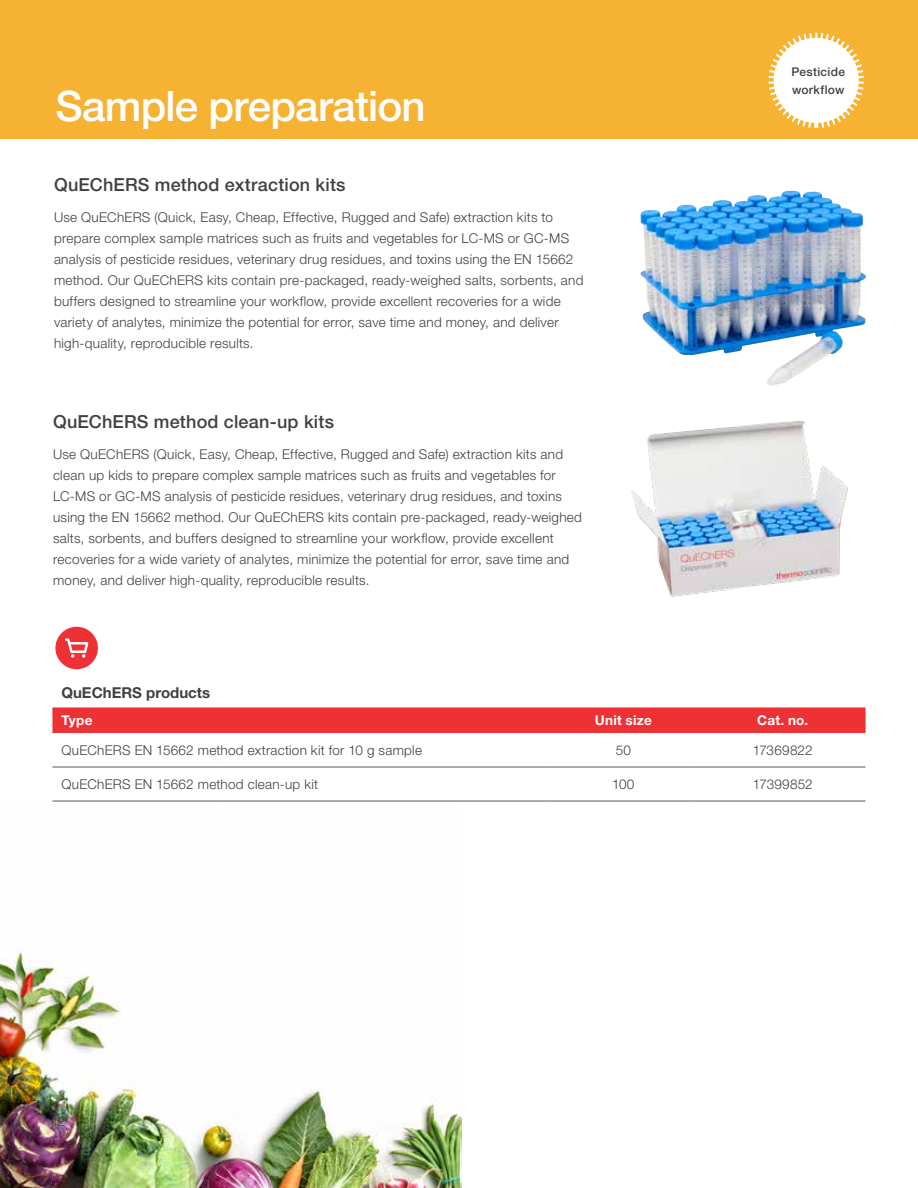
<style>
.page{position:relative;width:918px;height:1188px;background:#fff}
.page>*{position:absolute;margin:0;border:0;box-sizing:border-box;transform-origin:0 0}
.t1{font:500 42px "Helvetica Neue LTW1 G";letter-spacing:-.02em;color:#fff}
.t2{font:500 18px "Helvetica Neue LTW1 G";letter-spacing:.01em;color:#414042}
.t3{font:700 15px "Helvetica Neue LTW1 G";color:#414042}
.t4{font:300 13.5px/21px "Helvetica Neue LTW1 G";letter-spacing:.02em;color:#414042}
.t5{font:700 13.5px "Helvetica Neue LTW1 G";letter-spacing:.02em;color:#fff}
.t6{font:500 12px/18px "Helvetica Neue LTW1 G";letter-spacing:.025em;color:#414042}
</style>
<div class="page">
<div style="left:0;top:0;width:918px;height:138px;background:#f6b333"></div>
<img style="left:640px;top:191px;width:226px;height:195px">
<img style="left:631px;top:421px;width:217px;height:176px">
<svg style="left:768px;top:32px;width:96px;height:97px"></svg>
<div style="left:52px;top:707px;width:814px;height:26px;background:#ee3134"></div>
<svg style="left:52px;top:766px;width:814px;height:35px"></svg>
<hr style="left:52px;top:767px;width:171px;height:1px;background:#58595b">
<hr style="left:223px;top:767px;width:324px;height:1px;background:#58595b">
<hr style="left:52px;top:801px;width:171px;height:1px;background:#58595b">
<hr style="left:223px;top:801px;width:324px;height:1px;background:#58595b">
<hr style="left:547px;top:767px;width:148px;height:1px;background:#58595b">
<hr style="left:547px;top:801px;width:148px;height:1px;background:#58595b">
<hr style="left:695px;top:767px;width:171px;height:1px;background:#58595b">
<hr style="left:695px;top:801px;width:171px;height:1px;background:#58595b">
<div style="left:55px;top:627px;width:43px;height:42px;background:#ee3134;border-radius:50%"></div>
<svg style="left:65px;top:638px;width:23px;height:20px"></svg>
<img style="left:0;top:941px;width:462px;height:247px">
<h1 class="t1" style="left:56px;top:80px;width:372px">Sample preparation</h1>
<h2 class="t2" style="left:54px;top:174px;width:293px">QuEChERS method extraction kits</h2>
<p class="t4" style="left:54px;top:207px;width:531px">Use QuEChERS (Quick, Easy, Cheap, Effective, Rugged and Safe) extraction kits to prepare complex sample matrices such as fruits and vegetables for LC-MS or GC-MS analysis of pesticide residues, veterinary drug residues, and toxins using the EN 15662 method. Our QuEChERS kits contain pre-packaged, ready-weighed salts, sorbents, and buffers designed to streamline your workflow, provide excellent recoveries for a wide variety of analytes, minimize the potential for error, save time and money, and deliver high-quality, reproducible results.</p>
<h2 class="t2" style="left:53px;top:411px;width:282px">QuEChERS method clean-up kits</h2>
<p class="t4" style="left:53px;top:444px;width:530px">Use QuEChERS (Quick, Easy, Cheap, Effective, Rugged and Safe) extraction kits and clean up kids to prepare complex sample matrices such as fruits and vegetables for LC-MS or GC-MS analysis of pesticide residues, veterinary drug residues, and toxins using the EN 15662 method. Our QuEChERS kits contain pre-packaged, ready-weighed salts, sorbents, and buffers designed to streamline your workflow, provide excellent recoveries for a wide variety of analytes, minimize the potential for error, save time and money, and deliver high-quality, reproducible results.</p>
<p class="t6" style="left:791px;top:63px;width:55px">Pesticide workflow</p>
<p class="t3" style="left:61px;top:684px;width:150px">QuEChERS products</p>
<p class="t5" style="left:61px;top:712px;width:33px">Type</p>
<p class="t5" style="left:595px;top:712px;width:58px">Unit size</p>
<p class="t5" style="left:757px;top:712px;width:53px">Cat. no.</p>
<p class="t4" style="left:61px;top:739px;width:362px">QuEChERS EN 15662 method extraction kit for 10 g sample</p>
<p class="t4" style="left:616px;top:739px;width:17px">50</p>
<p class="t4" style="left:753px;top:739px;width:61px">17369822</p>
<p class="t4" style="left:61px;top:773px;width:258px">QuEChERS EN 15662 method clean-up kit</p>
<p class="t4" style="left:612px;top:773px;width:24px">100</p>
<p class="t4" style="left:753px;top:773px;width:61px">17399852</p>
<p class="t4" style="left:51px;top:1110px;width:16px">12</p>
</div>
